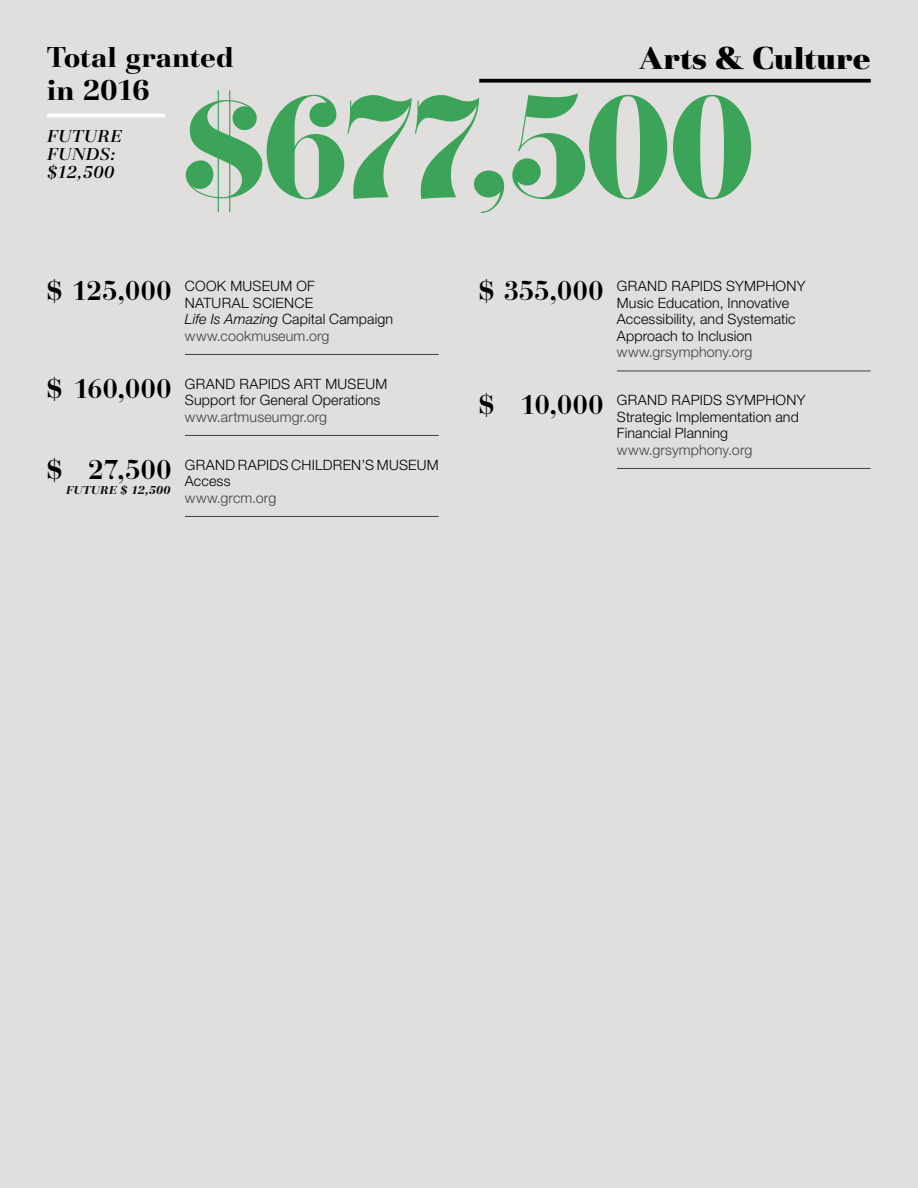
<style>
.page{position:relative;width:918px;height:1188px;background:#e0dfdd}
.page>*{position:absolute;margin:0;border:0;box-sizing:border-box;transform-origin:0 0}
.giant_number{font:138px "Spiffily NF";letter-spacing:-.02em;color:#3ba458}
.Category_name{font:900 33px "Basilia";letter-spacing:.015em;color:#000}
.story_because_1{font:700 30px "Basilia";letter-spacing:.005em;color:#000}
.FINANCIALS_future_fu{font:18px/18px "Basilia Med Ita";letter-spacing:.05em;color:#000}
._2017_recipient_proj{font:300 14.25px/16.5px "Helvetica Neue LT Std";letter-spacing:.01em;color:#000}
._2017_recipient_name{font:300 14.25px/16.5px "Helvetica Neue LT Std";letter-spacing:.02em;color:#000;text-align:right}
._2017_recipient_url{font:300 14.25px "Helvetica Neue LT Std";letter-spacing:.01em;color:#404040}
._2017_recipient_url-2{font:italic 700 12px "Basilia";letter-spacing:.05em;color:#0d0d0d}
.s1{font-family:"Bauer Bodoni Std";font-weight:700;font-size:27px}
.s2{font-style:italic}
</style>
<div class="page">
<hr style="left:185px;top:354px;width:254px;height:1px;background:#404040">
<hr style="left:185px;top:435px;width:254px;height:1px;background:#404040">
<hr style="left:185px;top:516px;width:254px;height:1px;background:#404040">
<hr style="left:617px;top:371px;width:254px;height:1px;background:#404040">
<hr style="left:617px;top:468px;width:254px;height:1px;background:#404040">
<hr style="left:47px;top:114px;width:118px;height:3px;background:#fff">
<svg style="left:479px;top:79px;width:392px;height:4px;background:#171716"></svg>
<p class="story_because_1" style="left:47px;top:40px;width:188px">Total granted</p>
<p class="Category_name" style="left:639px;top:38px;width:233px">Arts &amp; Culture</p>
<p class="story_because_1" style="left:47px;top:73px;width:104px">in 2016</p>
<p class="giant_number" style="left:183px;top:70px;width:573px">$677,500</p>
<p class="FINANCIALS_future_fu" style="left:47px;top:128px;width:76px">FUTURE<br>FUNDS: $12,500</p>
<p class="_2017_recipient_name" style="left:47px;top:277px;width:269px"><span class="s1">$ 125,000</span> COOK MUSEUM OF<br>NATURAL SCIENCE</p>
<p class="_2017_recipient_proj" style="left:185px;top:310px;width:210px"><span class="s2">Life Is Amazing</span> Capital Campaign</p>
<p class="_2017_recipient_url" style="left:185px;top:327px;width:146px">www.cookmuseum.org</p>
<p class="_2017_recipient_name" style="left:47px;top:375px;width:342px"><span class="s1">$ 160,000</span> GRAND RAPIDS ART MUSEUM</p>
<p class="_2017_recipient_proj" style="left:185px;top:391px;width:197px">Support for General Operations</p>
<p class="_2017_recipient_url" style="left:185px;top:408px;width:144px">www.artmuseumgr.org</p>
<p class="_2017_recipient_name" style="left:47px;top:456px;width:393px"><span class="s1">$ 27,500</span> GRAND RAPIDS CHILDREN’S MUSEUM</p>
<p class="_2017_recipient_proj" style="left:185px;top:472px;width:47px">Access</p>
<p class="_2017_recipient_url-2" style="left:66px;top:483px;width:106px">FUTURE $ 12,500</p>
<p class="_2017_recipient_url" style="left:185px;top:489px;width:93px">www.grcm.org</p>
<p class="_2017_recipient_name" style="left:479px;top:277px;width:328px"><span class="s1">$ 355,000</span> GRAND RAPIDS SYMPHONY</p>
<p class="_2017_recipient_proj" style="left:617px;top:294px;width:180px">Music Education, Innovative<br>Accessibility, and Systematic<br>Approach to Inclusion</p>
<p class="_2017_recipient_url" style="left:617px;top:343px;width:137px">www.grsymphony.org</p>
<p class="_2017_recipient_name" style="left:479px;top:391px;width:328px"><span class="s1">$ 10,000</span> GRAND RAPIDS SYMPHONY</p>
<p class="_2017_recipient_proj" style="left:617px;top:408px;width:183px">Strategic Implementation and<br>Financial Planning</p>
<p class="_2017_recipient_url" style="left:617px;top:441px;width:137px">www.grsymphony.org</p>
</div>
